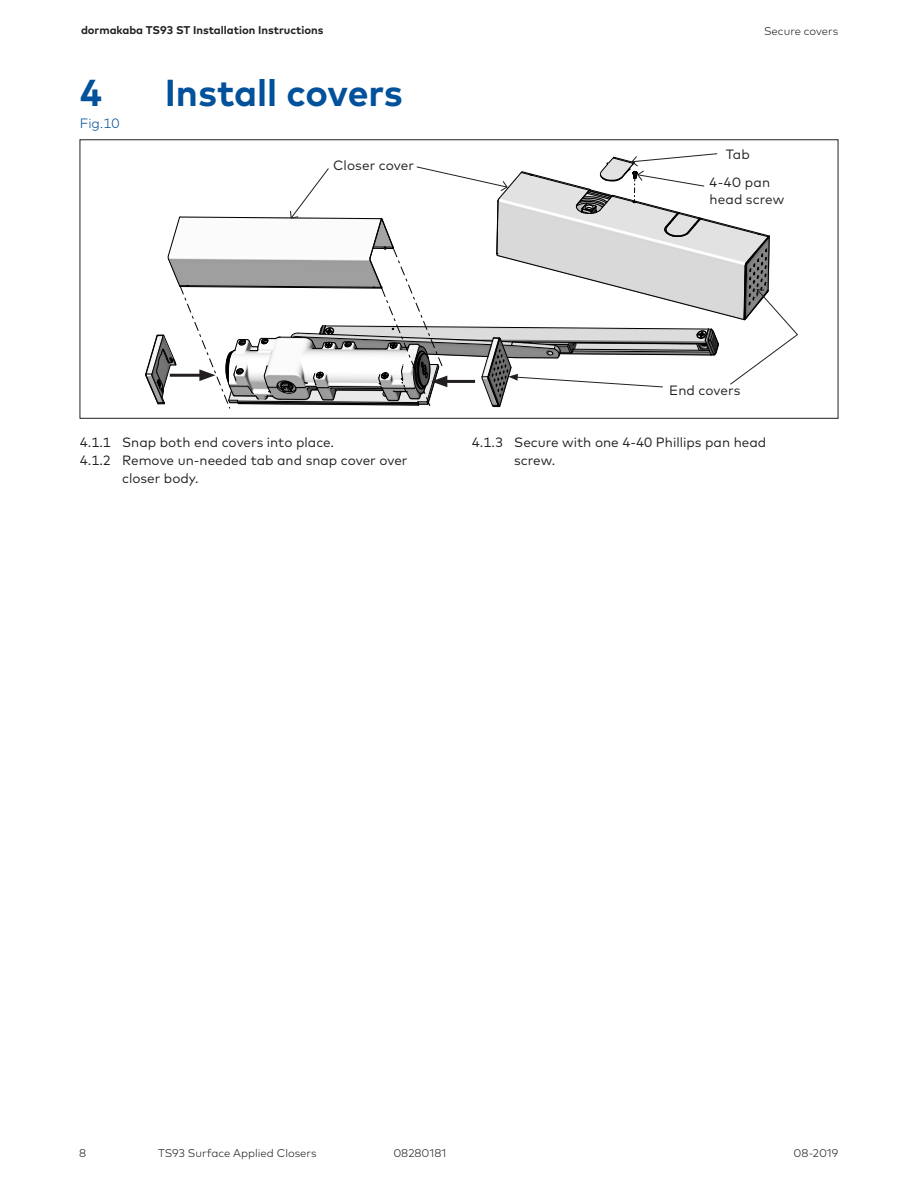
<style>
.page{position:relative;width:918px;height:1188px;background:#fff}
.page>*{position:absolute;margin:0;border:0;box-sizing:border-box;transform-origin:0 0}
.t1{font:700 37.5px "Mark Pro";letter-spacing:-.005em;color:#01519b}
.Fließtext___Anweisun{font:13.5px/18px "Mark Pro";color:#231f20}
.t2{font:300 13.5px "Mark Pro";color:#01519b}
.t3{font:300 11.25px "Mark Pro";color:#231f20}
.t4{font:700 11.25px "Mark Pro";color:#231f20}
</style>
<div class="page">
<svg style="left:146px;top:153px;width:652px;height:256px"></svg>
<p class="t4" style="left:81px;top:21px;width:244px">dormakaba TS93 ST Installation Instructions</p>
<p class="t1" style="left:80px;top:64px;width:24px">4</p>
<p class="t1" style="left:165px;top:64px;width:240px">Install covers</p>
<p class="t2" style="left:80px;top:113px;width:41px">Fig.10</p>
<p class="Fließtext___Anweisun" style="left:333px;top:155px;width:82px">Closer cover</p>
<p class="t3" style="left:764px;top:22px;width:76px">Secure covers</p>
<p class="Fließtext___Anweisun" style="left:726px;top:144px;width:26px">Tab</p>
<p class="Fließtext___Anweisun" style="left:710px;top:173px;width:76px;line-height:16.5px">4-40 pan head screw</p>
<p class="Fließtext___Anweisun" style="left:80px;top:432px;width:256px">4.1.1 Snap both end covers into place.</p>
<p class="Fließtext___Anweisun" style="left:122px;top:450px;width:287px;text-indent:-43px">4.1.2 Remove un-needed tab and snap cover over closer body.</p>
<p class="Fließtext___Anweisun" style="left:669px;top:380px;width:73px">End covers</p>
<p class="Fließtext___Anweisun" style="left:514px;top:432px;width:253px;text-indent:-43px">4.1.3 Secure with one 4-40 Phillips pan head screw.</p>
<p class="t3" style="left:79px;top:1145px;width:9px">8</p>
<p class="t3" style="left:158px;top:1144px;width:160px">TS93 Surface Applied Closers</p>
<p class="t3" style="left:393px;top:1144px;width:54px">08280181</p>
<p class="t3" style="left:794px;top:1144px;width:46px">08-2019</p>
</div>
